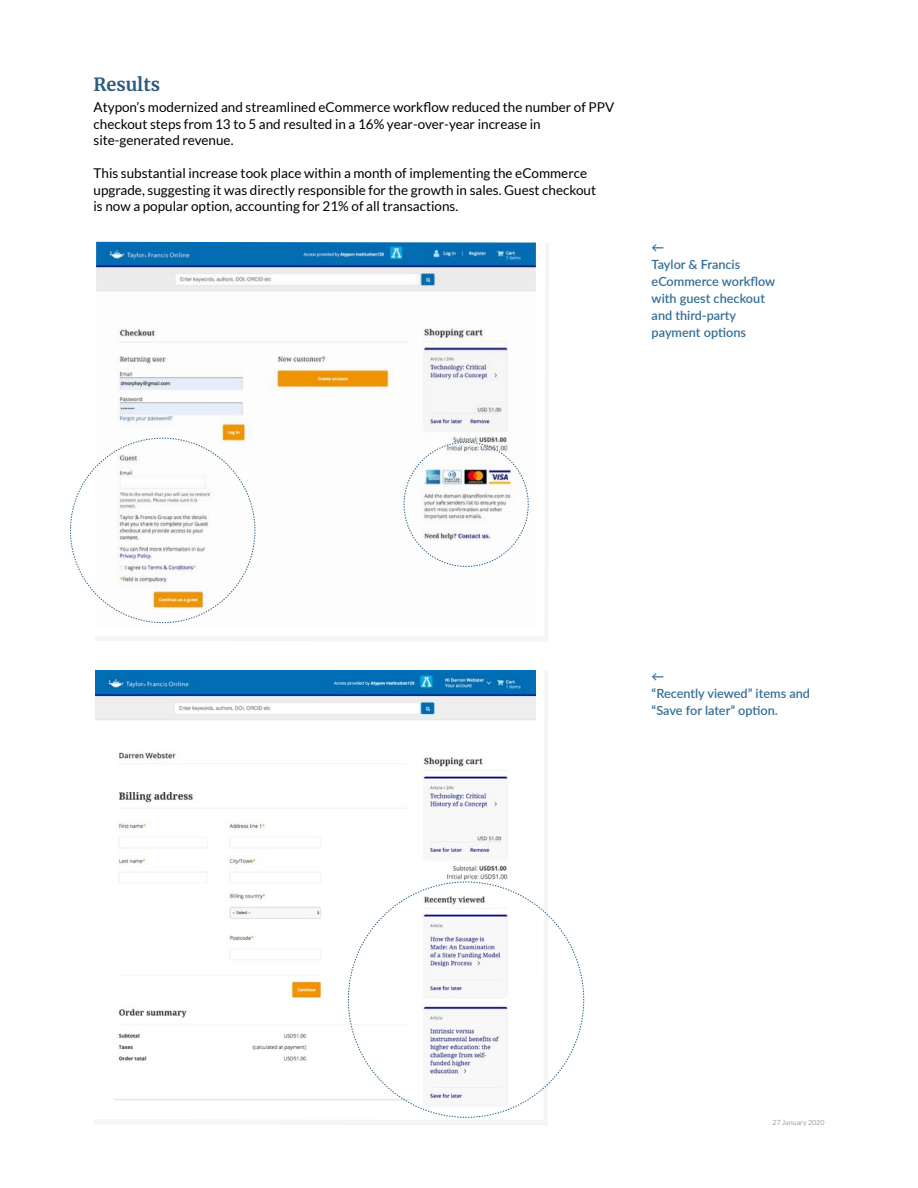
<style>
.page{position:relative;width:918px;height:1188px;background:#fff}
.page>*{position:absolute;margin:0;border:0;box-sizing:border-box;transform-origin:0 0}
.t1{font:700 18px "Merriweather";color:#2c5c7d}
.t2{font:13.5px/16.5px "Lato";color:#000}
.t3{font:600 12.75px/17px "Lato";color:#336e96}
.t4{font:7.05px "Lato";color:#a09fa5}
</style>
<div class="page">
<svg style="left:95px;top:671px;width:441px;height:430px"></svg>
<svg style="left:348px;top:882px;width:236px;height:236px"></svg>
<svg style="left:70px;top:243px;width:466px;height:381px"></svg>
<h1 class="t1" style="left:94px;top:72px;width:68px">Results</h1>
<p class="t2" style="left:94px;top:99px;width:522px">Atypon’s modernized and streamlined eCommerce workflow reduced the number of PPV checkout steps from 13 to 5 and resulted in a 16% year-over-year increase in site-generated revenue.</p>
<p class="t2" style="left:94px;top:165px;width:504px">This substantial increase took place within a month of implementing the eCommerce upgrade, suggesting it was directly responsible for the growth in sales. Guest checkout is now a popular option, accounting for 21% of all transactions.</p>
<p class="t3" style="left:652px;top:238px;width:125px">←<br>Taylor &amp; Francis eCommerce workflow with guest checkout and third-party payment options</p>
<p class="t3" style="left:652px;top:667px;width:160px">←<br>“Recently viewed” items and “Save for later” option.</p>
<p class="t4" style="left:773px;top:1119px;width:53px">27 January 2020</p>
</div>
